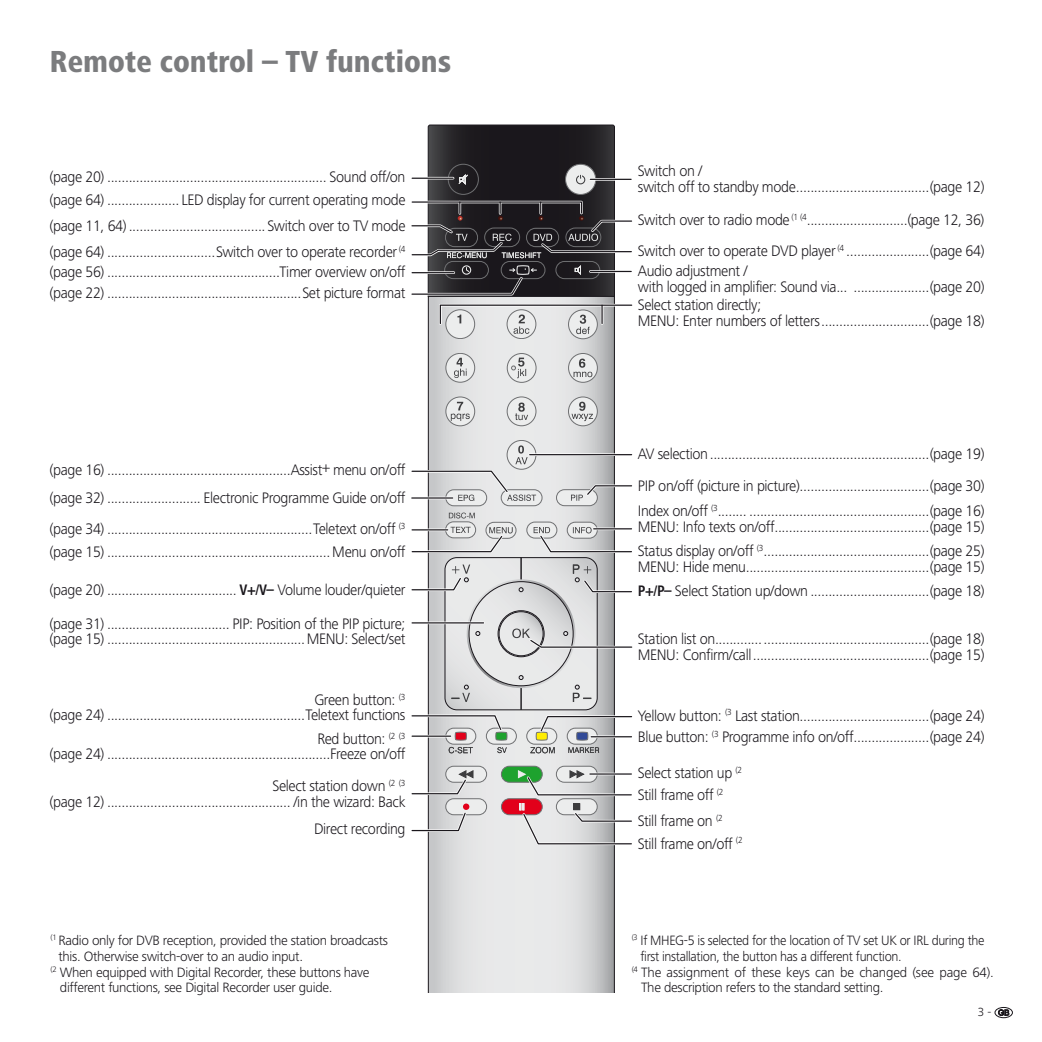
<style>
.page{position:relative;width:1042px;height:1042px;background:#fff}
.page>*{position:absolute;margin:0;border:0;box-sizing:border-box;transform-origin:0 0}
.t1{font:800 condensed 31.5px "Frutiger Next LT";color:#7b7c7e}
.t2{font:300 15.75px/15.8px "Frutiger Next LT";letter-spacing:-.025em;color:#1a171c;scale:.95 1}
.t3{font:300 14px "Frutiger Next LT";letter-spacing:-.025em;color:#1a171c}
.t4{font:300 14px "Frutiger Next LT";letter-spacing:-.025em;color:#1a171c;scale:.95 1}
.t5{font:300 12.25px "Frutiger Next LT";color:#1a171c}
.s1{font-weight:700;font-stretch:condensed}
</style>
<div class="page">
<svg style="left:994px;top:1007px;width:18px;height:10px"></svg>
<div style="left:994px;top:1007px;width:18px;height:10px;border:1px solid #1a171c;border-radius:50%"></div>
<svg style="left:998px;top:1009px;width:10px;height:6px"></svg>
<svg style="left:428px;top:125px;width:186px;height:173px;background:#211f23"></svg>
<div style="left:428px;top:125px;width:186px;height:173px;border:1px solid #1a171c;border-radius:2px"></div>
<svg style="left:428px;top:334px;width:187px;height:658px;background:#d8d9da"></svg>
<div style="left:448px;top:164px;width:30px;height:31px;border:1px solid #6f7072;border-radius:50%"></div>
<svg style="left:457px;top:173px;width:12px;height:13px"></svg>
<div style="left:565px;top:164px;width:30px;height:30px;background:#eceded;border-radius:50%"></div>
<div style="left:565px;top:164px;width:31px;height:31px;border:1px solid #6f7072;border-radius:50%"></div>
<svg style="left:576px;top:174px;width:9px;height:11px"></svg>
<div style="left:446px;top:310px;width:28px;height:28px;background:#eceded;border-radius:50%"></div>
<div style="left:445px;top:309px;width:30px;height:30px;border:1px solid #6f7072;border-radius:50%"></div>
<div style="left:507px;top:310px;width:29px;height:28px;background:#eceded;border-radius:50%"></div>
<div style="left:506px;top:309px;width:30px;height:30px;border:1px solid #6f7072;border-radius:50%"></div>
<svg style="left:568px;top:310px;width:29px;height:29px"></svg>
<div style="left:568px;top:309px;width:29px;height:30px;border:1px solid #6f7072;border-radius:50%"></div>
<svg style="left:568px;top:353px;width:29px;height:29px"></svg>
<div style="left:568px;top:353px;width:29px;height:29px;border:1px solid #6f7072;border-radius:50%"></div>
<svg style="left:573px;top:358px;width:19px;height:19px"></svg>
<svg style="left:507px;top:353px;width:29px;height:29px"></svg>
<div style="left:507px;top:353px;width:29px;height:29px;border:1px solid #6f7072;border-radius:50%"></div>
<svg style="left:511px;top:357px;width:15px;height:21px"></svg>
<div style="left:446px;top:353px;width:28px;height:29px;background:#eceded;border-radius:50%"></div>
<div style="left:445px;top:353px;width:30px;height:29px;border:1px solid #6f7072;border-radius:50%"></div>
<svg style="left:454px;top:357px;width:12px;height:21px"></svg>
<svg style="left:446px;top:397px;width:28px;height:29px"></svg>
<div style="left:445px;top:396px;width:30px;height:30px;border:1px solid #6f7072;border-radius:50%"></div>
<svg style="left:451px;top:402px;width:18px;height:19px"></svg>
<div style="left:507px;top:397px;width:29px;height:28px;background:#eceded;border-radius:50%"></div>
<div style="left:506px;top:396px;width:30px;height:30px;border:1px solid #6f7072;border-radius:50%"></div>
<svg style="left:515px;top:402px;width:13px;height:18px"></svg>
<svg style="left:568px;top:397px;width:29px;height:29px"></svg>
<div style="left:568px;top:396px;width:29px;height:30px;border:1px solid #6f7072;border-radius:50%"></div>
<svg style="left:571px;top:401px;width:22px;height:20px"></svg>
<svg style="left:507px;top:440px;width:29px;height:29px"></svg>
<div style="left:506px;top:440px;width:30px;height:29px;border:1px solid #6f7072;border-radius:50%"></div>
<svg style="left:411px;top:765px;width:76px;height:68px"></svg>
<svg style="left:411px;top:445px;width:131px;height:61px;background:#dadbdc"></svg>
<svg style="left:411px;top:512px;width:222px;height:241px"></svg>
<hr style="left:412px;top:177px;width:41px;height:2px;background:#1a171c">
<hr style="left:590px;top:178px;width:45px;height:3px;background:#fff">
<hr style="left:590px;top:179px;width:41px;height:1px;background:#1a171c">
<hr style="left:408px;top:496px;width:44px;height:3px;background:#fff">
<hr style="left:412px;top:497px;width:40px;height:1px;background:#1a171c">
<hr style="left:529px;top:453px;width:106px;height:3px;background:#fff">
<hr style="left:529px;top:454px;width:102px;height:1px;background:#1a171c">
<svg style="left:500px;top:765px;width:132px;height:81px;background:#c9c5c2"></svg>
<svg style="left:411px;top:199px;width:222px;height:135px"></svg>
<svg style="left:555px;top:483px;width:78px;height:23px"></svg>
<h1 class="t1" style="left:50px;top:49px;width:403px">Remote control – TV functions</h1>
<p class="t2" style="left:50px;top:166px;width:376px;line-height:23.3px">(page 20) ............................................................. Sound off/on (page 64) .................... LED display for current operating mode</p>
<p class="t2" style="left:50px;top:214px;width:376px;line-height:25.7px">(page 11, 64) ......................................Switch over to TV mode (page 64) ..............................Switch over to operate recorder <sup>(4</sup></p>
<p class="t2" style="left:50px;top:263px;width:376px;line-height:20.7px">(page 56) ................................................Timer overview on/off (page 22) ......................................................Set picture format</p>
<p class="t2" style="left:50px;top:457px;width:376px;line-height:28.2px">(page 16) ...................................................Assist+ menu on/off (page 32) .......................... Electronic Programme Guide on/off</p>
<p class="t2" style="left:50px;top:518px;width:376px;line-height:23.3px">(page 34) .........................................................Teletext on/off <sup>(3 </sup>(page 15) .............................................................. Menu on/off</p>
<p class="t2" style="left:50px;top:575px;width:376px;line-height:33.1px">(page 20) .................................... <span class="s1">V+/V–</span> Volume louder/quieter (page 31) .................................. PIP: Position of the PIP picture;</p>
<p class="t2" style="left:50px;top:632px;width:376px">(page 15) .......................................................MENU: Select/set</p>
<p class="t2" style="left:50px;top:692px;width:376px;text-align:right">Green button: <sup>(3<br></sup>(page 24) .......................................................Teletext functions</p>
<p class="t2" style="left:50px;top:731px;width:376px;text-align:right">Red button: <sup>(2</sup> <sup>(3<br></sup>(page 24) ..............................................................Freeze on/off</p>
<p class="t2" style="left:50px;top:779px;width:376px;text-align:right">Select station down <sup>(2</sup> <sup>(3<br></sup>(page 12) ................................................... /in the wizard: Back</p>
<p class="t2" style="left:314px;top:822px;width:98px">Direct recording</p>
<p class="t3" style="left:51px;top:934px;width:339px"><sup>(1</sup> Radio only for DVB reception, provided the station broadcasts</p>
<p class="t3" style="left:59px;top:950px;width:246px">this. Otherwise switch-over to an audio input.</p>
<p class="t3" style="left:51px;top:966px;width:320px"><sup>(2</sup> When equipped with Digital Recorder, these buttons have</p>
<p class="t3" style="left:60px;top:982px;width:274px">different functions, see Digital Recorder user guide.</p>
<p class="t2" style="left:637px;top:164px;width:366px">Switch on /<br>switch off to standby mode .....................................(page 12)</p>
<p class="t2" style="left:637px;top:206px;width:366px;line-height:30.6px">Switch over to radio mode <sup>(1</sup> <sup>(4</sup> ............................(page 12, 36)<br>Switch over to operate DVD player <sup>(4</sup> .......................(page 64)</p>
<p class="t2" style="left:637px;top:264px;width:366px">Audio adjustment /<br>with logged in amplifier: Sound via... .....................(page 20)</p>
<p class="t2" style="left:637px;top:298px;width:366px">Select station directly;<br>MENU: Enter numbers of letters ..............................(page 18)</p>
<p class="t2" style="left:637px;top:439px;width:366px;line-height:31.7px">AV selection .............................................................(page 19)<br>PIP on/off (picture in picture)....................................(page 30)</p>
<p class="t2" style="left:637px;top:504px;width:366px">Index on/off <sup>(3</sup>........ ..................................................(page 16)<br>MENU: Info texts on/off ...........................................(page 15)</p>
<p class="t2" style="left:637px;top:544px;width:366px">Status display on/off <sup>(3</sup> ..............................................(page 25)<br>MENU: Hide menu...................................................(page 15)</p>
<p class="t2" style="left:637px;top:584px;width:366px"><span class="s1">P+/P–</span> Select Station up/down .................................(page 18)</p>
<p class="t2" style="left:637px;top:632px;width:366px">Station list on............. ..............................................(page 18)<br>MENU: Confirm/call .................................................(page 15)</p>
<p class="t2" style="left:637px;top:705px;width:366px;line-height:21.7px">Yellow button: <sup>(3</sup> Last station....................................(page 24)<br>Blue button: <sup>(3</sup> Programme info on/off .....................(page 24)</p>
<p class="t2" style="left:637px;top:762px;width:111px;line-height:22.2px">Select station up <sup>(2<br></sup>Still frame off <sup>(2</sup></p>
<p class="t2" style="left:637px;top:810px;width:112px;line-height:22.8px">Still frame on <sup>(2<br></sup>Still frame on/off <sup>(2</sup></p>
<p class="t4" style="left:631px;top:934px;width:373px"><sup>(3</sup> If MHEG-5 is selected for the location of TV set UK or IRL during the</p>
<p class="t4" style="left:640px;top:950px;width:276px">first installation, the button has a different function.</p>
<p class="t3" style="left:631px;top:966px;width:364px"><sup>(4</sup> The assignment of these keys can be changed (see page 64).</p>
<p class="t3" style="left:641px;top:982px;width:244px">The description refers to the standard setting.</p>
<p class="t5" style="left:977px;top:1007px;width:15px">3 -</p>
</div>
